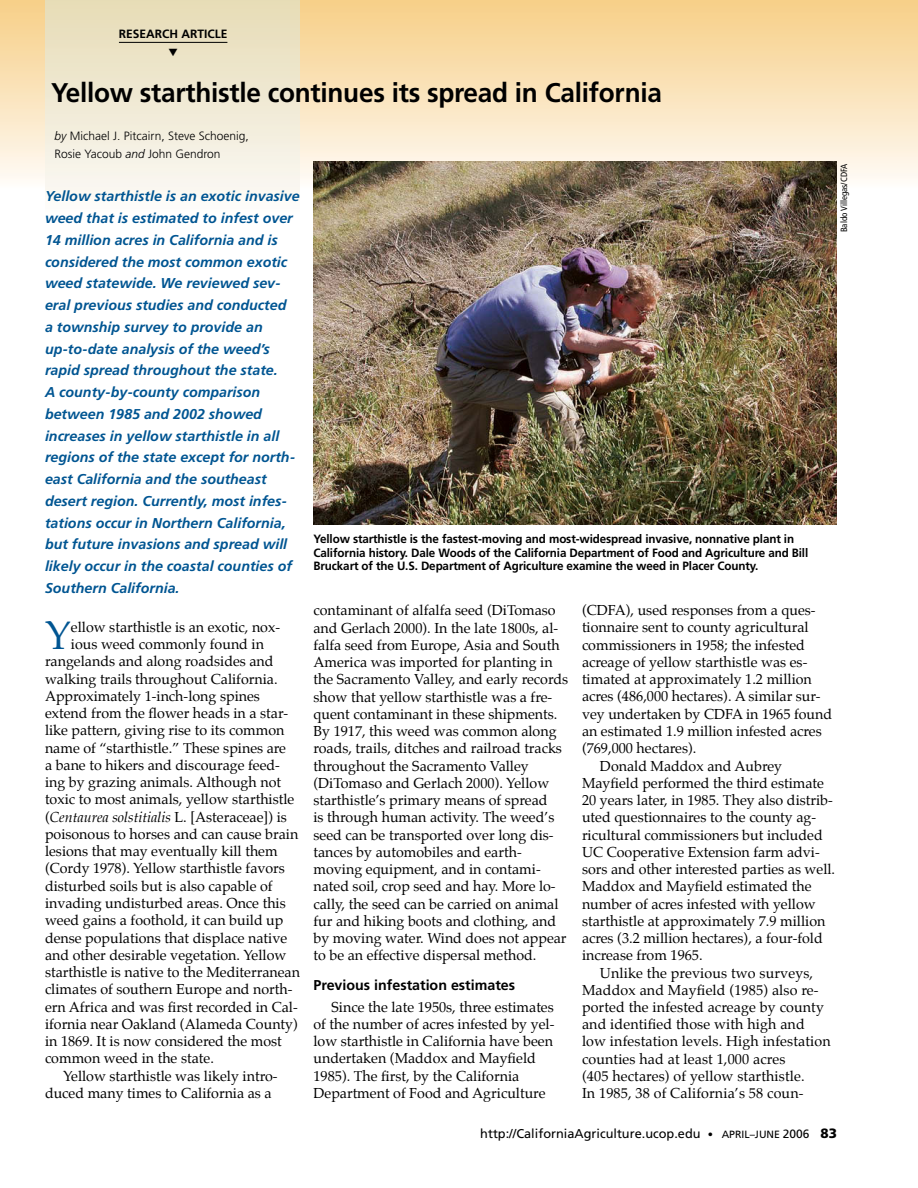
<style>
.page{position:relative;width:918px;height:1188px;background:#fff}
.page>*{position:absolute;margin:0;border:0;box-sizing:border-box;transform-origin:0 0}
.t1{font:39px "Palatino";color:#005592}
.t2{font:700 27px "Frutiger";letter-spacing:-.01em;color:#000}
.t3{font:14.25px/17.2px "Palatino";color:#000}
.t4{font:italic 700 14.25px/21.8px "Frutiger";color:#005592}
.t5{font:italic 14.25px "Palatino";color:#000}
.t6{font:700 14.25px "Frutiger";color:#000}
.t7{font:12.75px "Frutiger";color:#000}
.t8{font:700 12px/13.5px "Frutiger";letter-spacing:-.01em;color:#000}
.t9{font:300 12px/18px "Frutiger";color:#000}
.t10{font:condensed 9px "Frutiger";color:#000}
.s1{font-style:italic}
.s2{font-style:normal}
.s3{font-size:10.5px}
.s4{font-size:12px}
.s5{font-weight:900;font-size:13.5px}
</style>
<div class="page">
<div style="left:0;top:0;width:918px;height:189px;background:linear-gradient(to bottom,#f7ce85,#fffbf7)"></div>
<div style="left:45px;top:0;width:255px;height:216px;background:linear-gradient(to bottom,#e6dbb4,#fdfcfa)"></div>
<hr style="left:119px;top:42px;width:108px;height:1px;background:#000">
<img style="left:314px;top:162px;width:523px;height:363px">
<svg style="left:169px;top:48px;width:8px;height:8px"></svg>
<p class="t8" style="left:119px;top:27px;width:79px">RESEARCH Article</p>
<h2 class="t2" style="left:51px;top:77px;width:613px">Yellow starthistle continues its spread in California</h2>
<p class="t9" style="left:55px;top:127px;width:196px"><span class="s1">by</span> Michael J. Pitcairn, Steve Schoenig,<br>Rosie Yacoub <span class="s1">and</span> John Gendron</p>
<p class="t4" style="left:45px;top:185px;width:256px">Yellow starthistle is an exotic invasive weed that is estimated to infest over 14 million acres in California and is considered the most common exotic weed statewide. We reviewed sev&shy;eral previous studies and conducted<br>a township survey to provide an up-to-date analysis of the weed’s rapid spread throughout the state.<br>A county-by-county comparison between 1985 and 2002 showed increases in yellow starthistle in all regions of the state except for north&shy;east California and the southeast desert region. Currently, most infes&shy;tations occur in Northern California, but future invasions and spread will likely occur in the coastal counties of Southern California.</p>
<h1 class="t1" style="left:45px;top:610px;width:27px">Y</h1>
<p class="t3" style="left:71px;top:620px;width:211px">ellow starthistle is an exotic, nox-</p>
<p class="t3" style="left:71px;top:637px;width:195px">ious weed commonly found in</p>
<p class="t3" style="left:45px;top:654px;width:230px">rangelands and along roadsides and</p>
<p class="t3" style="left:45px;top:671px;width:234px">walking trails throughout California.</p>
<p class="t3" style="left:45px;top:689px;width:216px">Approximately 1-inch-long spines</p>
<p class="t3" style="left:45px;top:706px;width:245px">extend from the flower heads in a star-</p>
<p class="t3" style="left:45px;top:723px;width:241px">like pattern, giving rise to its common</p>
<p class="t3" style="left:45px;top:740px;width:243px">name of “starthistle.” These spines are</p>
<p class="t3" style="left:45px;top:758px;width:236px">a bane to hikers and discourage feed-</p>
<p class="t3" style="left:45px;top:775px;width:238px">ing by grazing animals. Although not</p>
<p class="t3" style="left:45px;top:792px;width:251px">toxic to most animals, yellow starthistle</p>
<p class="t5" style="left:45px;top:808px;width:243px"><span class="s2">(</span>Centaurea solstitialis <span class="s2">L. [Asteraceae]) is</span></p>
<p class="t3" style="left:45px;top:827px;width:255px">poisonous to horses and can cause brain</p>
<p class="t3" style="left:45px;top:844px;width:234px">lesions that may eventually kill them</p>
<p class="t3" style="left:45px;top:861px;width:241px">(Cordy 1978). Yellow starthistle favors</p>
<p class="t3" style="left:45px;top:878px;width:229px">disturbed soils but is also capable of</p>
<p class="t3" style="left:45px;top:896px;width:242px">invading undisturbed areas. Once this</p>
<p class="t3" style="left:45px;top:913px;width:240px">weed gains a foothold, it can build up</p>
<p class="t3" style="left:45px;top:930px;width:244px">dense populations that displace native</p>
<p class="t3" style="left:45px;top:948px;width:243px">and other desirable vegetation. Yellow</p>
<p class="t3" style="left:45px;top:965px;width:257px">starthistle is native to the Mediterranean</p>
<p class="t3" style="left:45px;top:982px;width:249px">climates of southern Europe and north-</p>
<p class="t3" style="left:45px;top:999px;width:254px">ern Africa and was first recorded in Cal-</p>
<p class="t3" style="left:45px;top:1017px;width:254px">ifornia near Oakland (Alameda County)</p>
<p class="t3" style="left:45px;top:1034px;width:238px">in 1869. It is now considered the most</p>
<p class="t3" style="left:45px;top:1051px;width:170px">common weed in the state.</p>
<p class="t3" style="left:63px;top:1068px;width:216px">Yellow starthistle was likely intro-</p>
<p class="t3" style="left:45px;top:1086px;width:228px">duced many times to California as a</p>
<p class="t10" style="left:839px;top:232px;width:70px;rotate:-90deg">Baldo Villegas/CDFA</p>
<p class="t8" style="left:314px;top:532px;width:496px">Yellow starthistle is the fastest-moving and most-widespread invasive, nonnative plant in<br>California history. Dale Woods of the California Department of Food and Agriculture and Bill<br>Bruckart of the U.S. Department of Agriculture examine the weed in Placer County.</p>
<p class="t3" style="left:314px;top:603px;width:256px">contaminant of alfalfa seed (DiTomaso and Gerlach 2000). In the late 1800s, al&shy;falfa seed from Europe, Asia and South America was imported for planting in the Sacramento Valley, and early records show that yellow starthistle was a fre&shy;quent contaminant in these shipments.<br>By 1917, this weed was common along roads, trails, ditches and railroad tracks throughout the Sacramento Valley (DiTomaso and Gerlach 2000). Yellow starthistle’s primary means of spread<br>is through human activity. The weed’s seed can be transported over long dis&shy;tances by automobiles and earth&shy;moving equipment, and in contami&shy;nated soil, crop seed and hay. More lo&shy;cally, the seed can be carried on animal fur and hiking boots and clothing, and by moving water. Wind does not appear to be an effective dispersal method.</p>
<p class="t6" style="left:314px;top:977px;width:203px">Previous infestation estimates</p>
<p class="t3" style="left:314px;top:999px;width:242px;text-indent:18px">Since the late 1950s, three estimates of the number of acres infested by yel&shy;low starthistle in California have been undertaken (Maddox and Mayfield 1985). The first, by the California Department of Food and Agriculture</p>
<p class="t3" style="left:582px;top:603px;width:235px">(CDFA), used responses from a ques-</p>
<p class="t3" style="left:582px;top:620px;width:228px">tionnaire sent to county agricultural</p>
<p class="t3" style="left:582px;top:637px;width:224px">commissioners in 1958; the infested</p>
<p class="t3" style="left:582px;top:655px;width:227px">acreage of yellow starthistle was es-</p>
<p class="t3" style="left:582px;top:672px;width:231px">timated at approximately 1.2 million</p>
<p class="t3" style="left:582px;top:689px;width:240px">acres (486,000 hectares). A similar sur-</p>
<p class="t3" style="left:582px;top:706px;width:252px">vey undertaken by CDFA in 1965 found</p>
<p class="t3" style="left:582px;top:724px;width:241px">an estimated 1.9 million infested acres</p>
<p class="t3" style="left:582px;top:741px;width:116px">(769,000 hectares).</p>
<p class="t3" style="left:600px;top:758px;width:184px">Donald Maddox and Aubrey</p>
<p class="t3" style="left:582px;top:775px;width:244px">Mayfield performed the third estimate</p>
<p class="t3" style="left:582px;top:793px;width:252px">20 years later, in 1985. They also distrib-</p>
<p class="t3" style="left:582px;top:810px;width:236px">uted questionnaires to the county ag-</p>
<p class="t3" style="left:582px;top:827px;width:242px">ricultural commissioners but included</p>
<p class="t3" style="left:582px;top:845px;width:239px">UC Cooperative Extension farm advi-</p>
<p class="t3" style="left:582px;top:862px;width:255px">sors and other interested parties as well.</p>
<p class="t3" style="left:582px;top:879px;width:231px">Maddox and Mayfield estimated the</p>
<p class="t3" style="left:582px;top:896px;width:235px">number of acres infested with yellow</p>
<p class="t3" style="left:582px;top:914px;width:245px">starthistle at approximately 7.9 million</p>
<p class="t3" style="left:582px;top:931px;width:242px">acres (3.2 million hectares), a four-fold</p>
<p class="t3" style="left:582px;top:948px;width:122px">increase from 1965.</p>
<p class="t3" style="left:600px;top:965px;width:215px">Unlike the previous two surveys,</p>
<p class="t3" style="left:582px;top:983px;width:238px">Maddox and Mayfield (1985) also re-</p>
<p class="t3" style="left:582px;top:1000px;width:243px">ported the infested acreage by county</p>
<p class="t3" style="left:582px;top:1017px;width:224px">and identified those with high and</p>
<p class="t3" style="left:582px;top:1034px;width:250px">low infestation levels. High infestation</p>
<p class="t3" style="left:582px;top:1051px;width:205px">counties had at least 1,000 acres</p>
<p class="t3" style="left:582px;top:1069px;width:224px">(405 hectares) of yellow starthistle.</p>
<p class="t3" style="left:582px;top:1086px;width:223px">In 1985, 38 of California’s 58 coun-</p>
<p class="t7" style="left:480px;top:1126px;width:358px">http://CaliforniaAgriculture.ucop.edu <span class="s3">• April–June</span> <span class="s4">2006</span> <span class="s5">83</span></p>
</div>
